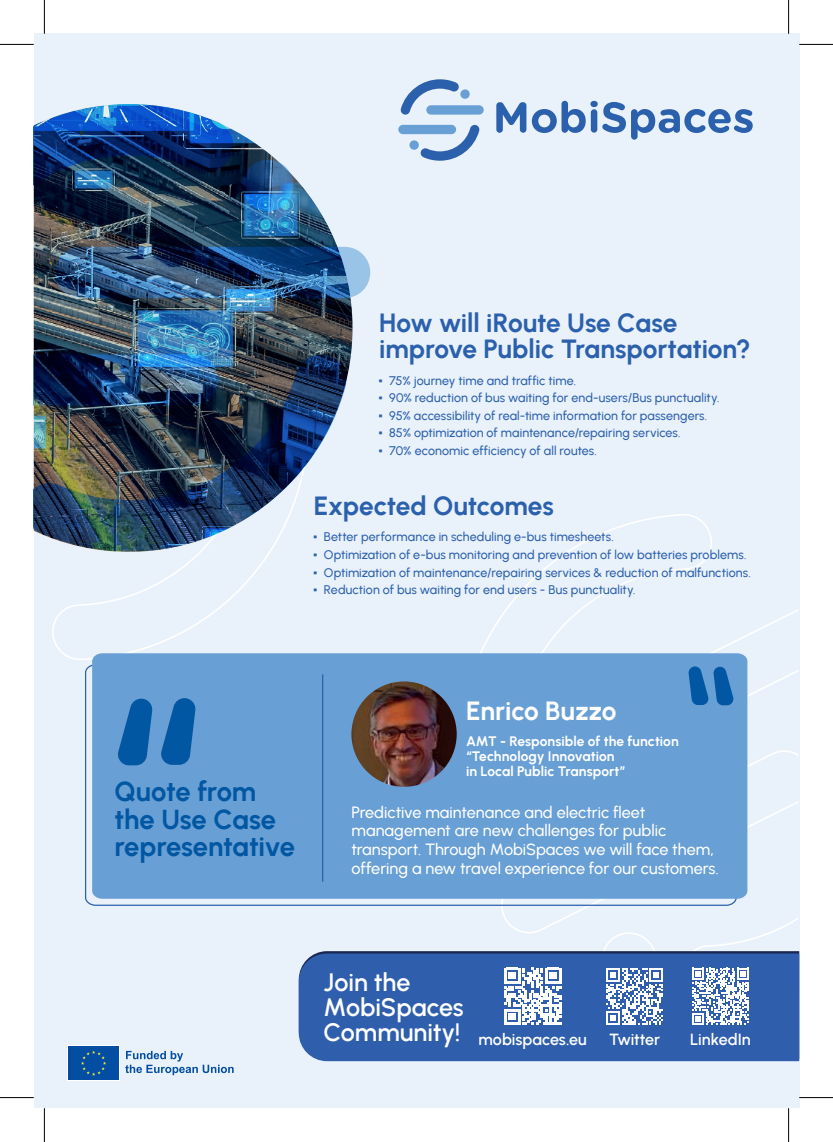
<style>
.page{position:relative;width:833px;height:1142px;background:#fff}
.page>*{position:absolute;margin:0;border:0;box-sizing:border-box;transform-origin:0 0}
.t1{font:700 27.38px/27.4px "Urbanist";letter-spacing:-.005em;color:#0157a2}
.t2{font:700 26.25px/26.2px "Urbanist";letter-spacing:-.005em;color:#2b60ad}
.t3{font:700 26.25px "Urbanist";color:#fff}
.t4{font:600 25.12px/25.1px "Urbanist";letter-spacing:-.005em;color:#fff}
.t5{font:500 16.25px/18.8px "Urbanist";color:#fff}
.t6{font:600 16.12px "Urbanist";color:#fff}
.t7{font:700 13.75px/15px "Urbanist";letter-spacing:.005em;color:#fff}
.t8{font:500 12.5px "Urbanist";letter-spacing:.01em;color:#2b60ad}
.s1{font-family:"Times New Roman";font-weight:400}
</style>
<div class="page">
<div style="left:34px;top:34px;width:765px;height:1073px;background:#e9f1fa"></div>
<svg style="left:52px;top:551px;width:219px;height:109px"></svg>
<svg style="left:480px;top:514px;width:232px;height:139px"></svg>
<svg style="left:501px;top:755px;width:297px;height:178px"></svg>
<img style="left:34px;top:130px;width:318px;height:254px">
<img style="left:34px;top:354px;width:312px;height:197px">
<svg style="left:242px;top:160px;width:51px;height:51px;background:#316ca4"></svg>
<img style="left:34px;top:104px;width:199px;height:194px">
<img style="left:34px;top:354px;width:185px;height:175px">
<img style="left:55px;top:247px;width:315px;height:51px;border-radius:25px">
<svg style="left:68px;top:1045px;width:52px;height:35px"></svg>
<div style="left:69px;top:1046px;width:50px;height:33px;background:#034ea2"></div>
<svg style="left:81px;top:1050px;width:25px;height:25px"></svg>
<svg style="left:125px;top:1050px;width:109px;height:24px"></svg>
<div style="left:299px;top:953px;width:500px;height:107px;background:#2f5fac"></div>
<svg style="left:504px;top:967px;width:57px;height:57px;background:#b7c7e2"></svg>
<svg style="left:602px;top:932px;width:61px;height:92px"></svg>
<svg style="left:682px;top:916px;width:116px;height:108px"></svg>
<svg style="left:85px;top:665px;width:652px;height:241px"></svg>
<div style="left:92px;top:653px;width:655px;height:245px;background:#689fd5"></div>
<img style="left:351px;top:681px;width:106px;height:105px;border-radius:53px">
<svg style="left:116px;top:698px;width:80px;height:67px;background:#2973b6"></svg>
<svg style="left:596px;top:608px;width:202px;height:147px"></svg>
<hr style="left:322px;top:674px;width:1px;height:207px;background:#2b60ad">
<svg style="left:496px;top:102px;width:30px;height:31px"></svg>
<svg style="left:532px;top:101px;width:221px;height:39px"></svg>
<svg style="left:409px;top:124px;width:71px;height:37px"></svg>
<svg style="left:400px;top:79px;width:70px;height:36px"></svg>
<div style="left:398px;top:125px;width:58px;height:9px;background:#689fd5;border-radius:5px"></div>
<div style="left:426px;top:105px;width:58px;height:10px;background:#689fd5;border-radius:5px"></div>
<hr style="left:0;top:44px;width:34px;height:1px;background:#000">
<hr style="left:799px;top:44px;width:34px;height:1px;background:#000">
<hr style="left:0;top:1097px;width:34px;height:1px;background:#000">
<hr style="left:799px;top:1097px;width:34px;height:1px;background:#000">
<hr style="left:44px;top:0;width:1px;height:34px;background:#000">
<hr style="left:44px;top:1107px;width:1px;height:34px;background:#000">
<hr style="left:788px;top:0;width:1px;height:34px;background:#000">
<hr style="left:788px;top:1107px;width:1px;height:34px;background:#000">
<h2 class="t2" style="left:379px;top:308px;width:373px">How will iRoute Use Case improve Public Transportation?</h2>
<p class="t8" style="left:378px;top:372px;width:199px"><span class="s1">▪</span> 75% journey time and traffic time.</p>
<p class="t8" style="left:378px;top:389px;width:342px"><span class="s1">▪</span> 90% reduction of bus waiting for end-users/Bus punctuality.</p>
<p class="t8" style="left:378px;top:407px;width:330px"><span class="s1">▪</span> 95% accessibility of real-time information for passengers.</p>
<p class="t8" style="left:378px;top:424px;width:304px"><span class="s1">▪</span> 85% optimization of maintenance/repairing services.</p>
<p class="t8" style="left:378px;top:442px;width:220px"><span class="s1">▪</span> 70% economic efficiency of all routes.</p>
<h2 class="t2" style="left:314px;top:492px;width:241px">Expected Outcomes</h2>
<p class="t8" style="left:313px;top:528px;width:302px"><span class="s1">▪</span> Better performance in scheduling e-bus timesheets.</p>
<p class="t8" style="left:313px;top:546px;width:435px"><span class="s1">▪</span> Optimization of e-bus monitoring and prevention of low batteries problems.</p>
<p class="t8" style="left:313px;top:563px;width:439px"><span class="s1">▪</span> Optimization of maintenance/repairing services &amp; reduction of malfunctions.</p>
<p class="t8" style="left:313px;top:581px;width:324px"><span class="s1">▪</span> Reduction of bus waiting for end users - Bus punctuality.</p>
<h1 class="t1" style="left:115px;top:776px;width:182px">Quote from the Use Case representative</h1>
<h2 class="t3" style="left:466px;top:693px;width:152px">Enrico Buzzo</h2>
<p class="t7" style="left:466px;top:732px;width:214px">AMT - Responsible of the function “Technology Innovation<br>in Local Public Transport”</p>
<h3 class="t5" style="left:351px;top:801px;width:369px">Predictive maintenance and electric fleet management are new challenges for public transport. Through MobiSpaces we will face them, offering a new travel experience for our customers.</h3>
<h3 class="t4" style="left:323px;top:968px;width:142px">Join the<br>MobiSpaces</h3>
<p class="t6" style="left:323px;top:1028px;width:265px"><sup>Community!</sup> mobispaces.eu</p>
<p class="t6" style="left:609px;top:1028px;width:53px">Twitter</p>
<p class="t6" style="left:690px;top:1028px;width:62px">LinkedIn</p>
</div>
